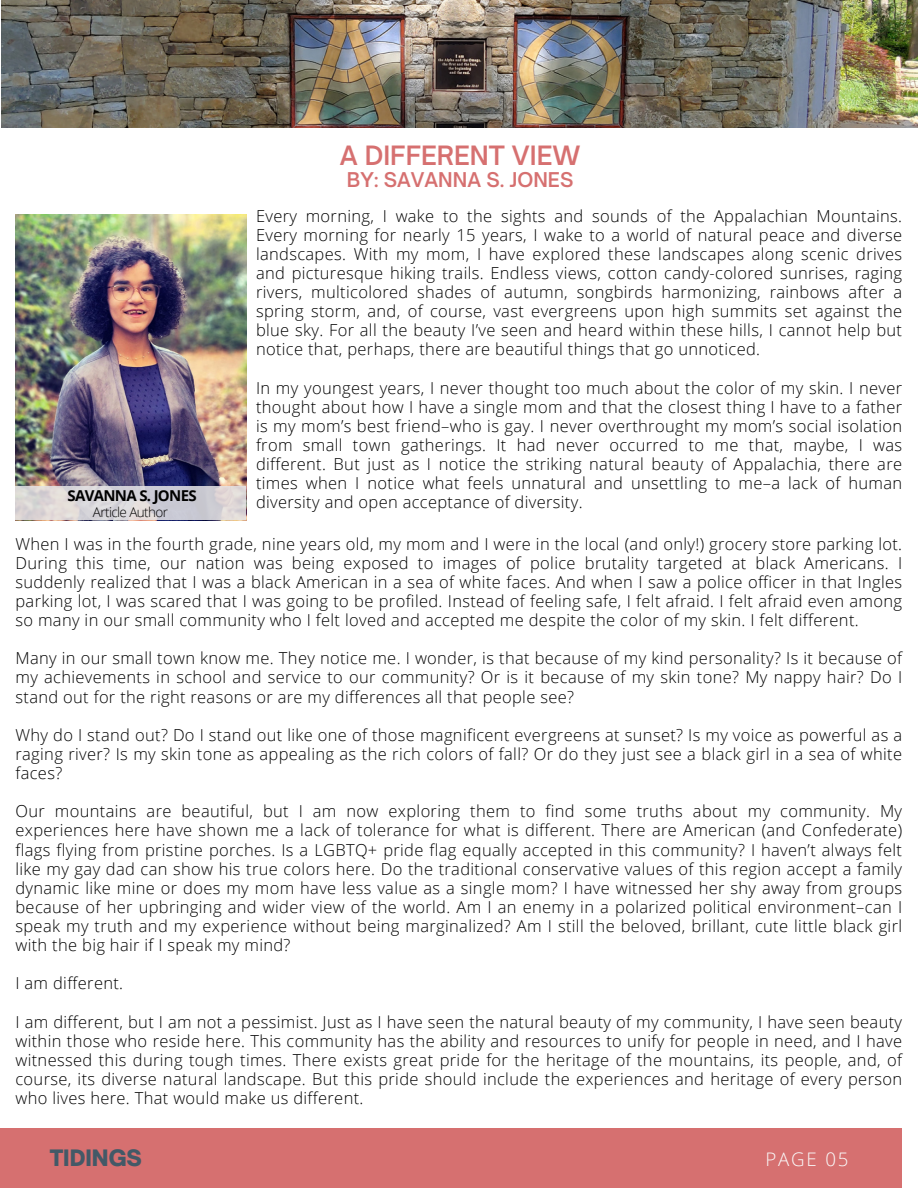
<style>
.page{position:relative;width:918px;height:1188px;background:#fff}
.page>*{position:absolute;margin:0;border:0;box-sizing:border-box;transform-origin:0 0}
.t1{font:600 25.5px "Open Sauce One";color:#d67070}
.t2{font:900 21.6px "Open Sauce One";color:#435967}
.t3{font:600 19.5px "Open Sauce One";color:#d67070}
.t4{font:300 18.75px "Open Sans";letter-spacing:.1em;color:#fafafa}
.t5{font:300 16.5px/19.2px "Open Sans";letter-spacing:.02em;color:#000;text-align:justify}
.t6{font:700 15px "Open Sans";letter-spacing:-.045em;color:#000}
.t7{font:300 13.5px "Open Sans";letter-spacing:-.045em;color:#000}
</style>
<div class="page">
<div style="left:0;top:1128px;width:901px;height:60px;background:#d67070"></div>
<img style="left:1px;top:0;width:917px;height:127px">
<img style="left:15px;top:214px;width:231px;height:273px">
<svg style="left:15px;top:487px;width:231px;height:33px;background:#d6d3d6"></svg>
<p class="t6" style="left:68px;top:485px;width:131px">SAVANNA S. JONES</p>
<p class="t7" style="left:93px;top:503px;width:76px">Article Author</p>
<p class="t1" style="left:340px;top:140px;width:242px">A DIFFERENT VIEW</p>
<p class="t3" style="left:347px;top:167px;width:228px">BY: SAVANNA S. JONES</p>
<p class="t5" style="left:256px;top:206px;width:648px">Every morning, I wake to the sights and sounds of the Appalachian Mountains.<br>Every morning for nearly 15 years, I wake to a world of natural peace and diverse landscapes. With my mom, I have explored these landscapes along scenic drives and picturesque hiking trails. Endless views, cotton candy-colored sunrises, raging rivers, multicolored shades of autumn, songbirds harmonizing, rainbows after a spring storm, and, of course, vast evergreens upon high summits set against the blue sky. For all the beauty I’ve seen and heard within these hills, I cannot help but notice that, perhaps, there are beautiful things that go unnoticed.</p>
<p class="t5" style="left:256px;top:378px;width:648px">In my youngest years, I never thought too much about the color of my skin. I never thought about how I have a single mom and that the closest thing I have to a father is my mom’s best friend–who is gay. I never overthrought my mom’s social isolation from small town gatherings. It had never occurred to me that, maybe, I was different. But just as I notice the striking natural beauty of Appalachia, there are times when I notice what feels unnatural and unsettling to me–a lack of human diversity and open acceptance of diversity.</p>
<p class="t5" style="left:15px;top:534px;width:888px">When I was in the fourth grade, nine years old, my mom and I were in the local (and only!) grocery store parking lot.<br>During this time, our nation was being exposed to images of police brutality targeted at black Americans. I suddenly realized that I was a black American in a sea of white faces. And when I saw a police officer in that Ingles parking lot, I was scared that I was going to be profiled. Instead of feeling safe, I felt afraid. I felt afraid even among so many in our small community who I felt loved and accepted me despite the color of my skin. I felt different.</p>
<p class="t5" style="left:15px;top:648px;width:888px">Many in our small town know me. They notice me. I wonder, is that because of my kind personality? Is it because of my achievements in school and service to our community? Or is it because of my skin tone? My nappy hair? Do I stand out for the right reasons or are my differences all that people see?</p>
<p class="t5" style="left:15px;top:725px;width:888px">Why do I stand out? Do I stand out like one of those magnificent evergreens at sunset? Is my voice as powerful as a raging river? Is my skin tone as appealing as the rich colors of fall? Or do they just see a black girl in a sea of white faces?</p>
<p class="t5" style="left:15px;top:801px;width:888px">Our mountains are beautiful, but I am now exploring them to find some truths about my community. My experiences here have shown me a lack of tolerance for what is different. There are American (and Confederate) flags flying from pristine porches. Is a LGBTQ+ pride flag equally accepted in this community? I haven’t always felt like my gay dad can show his true colors here. Do the traditional conservative values of this region accept a family dynamic like mine or does my mom have less value as a single mom? I have witnessed her shy away from groups because of her upbringing and wider view of the world. Am I an enemy in a polarized political environment–can I speak my truth and my experience without being marginalized? Am I still the beloved, brillant, cute little black girl with the big hair if I speak my mind?</p>
<p class="t5" style="left:15px;top:973px;width:109px">I am different.</p>
<p class="t5" style="left:15px;top:1012px;width:888px">I am different, but I am not a pessimist. Just as I have seen the natural beauty of my community, I have seen beauty within those who reside here. This community has the ability and resources to unify for people in need, and I have witnessed this during tough times. There exists great pride for the heritage of the mountains, its people, and, of course, its diverse natural landscape. But this pride should include the experiences and heritage of every person who lives here. That would make us different.</p>
<p class="t2" style="left:50px;top:1144px;width:94px">TIDINGS</p>
<p class="t4" style="left:765px;top:1146px;width:85px">PAGE 05</p>
</div>
